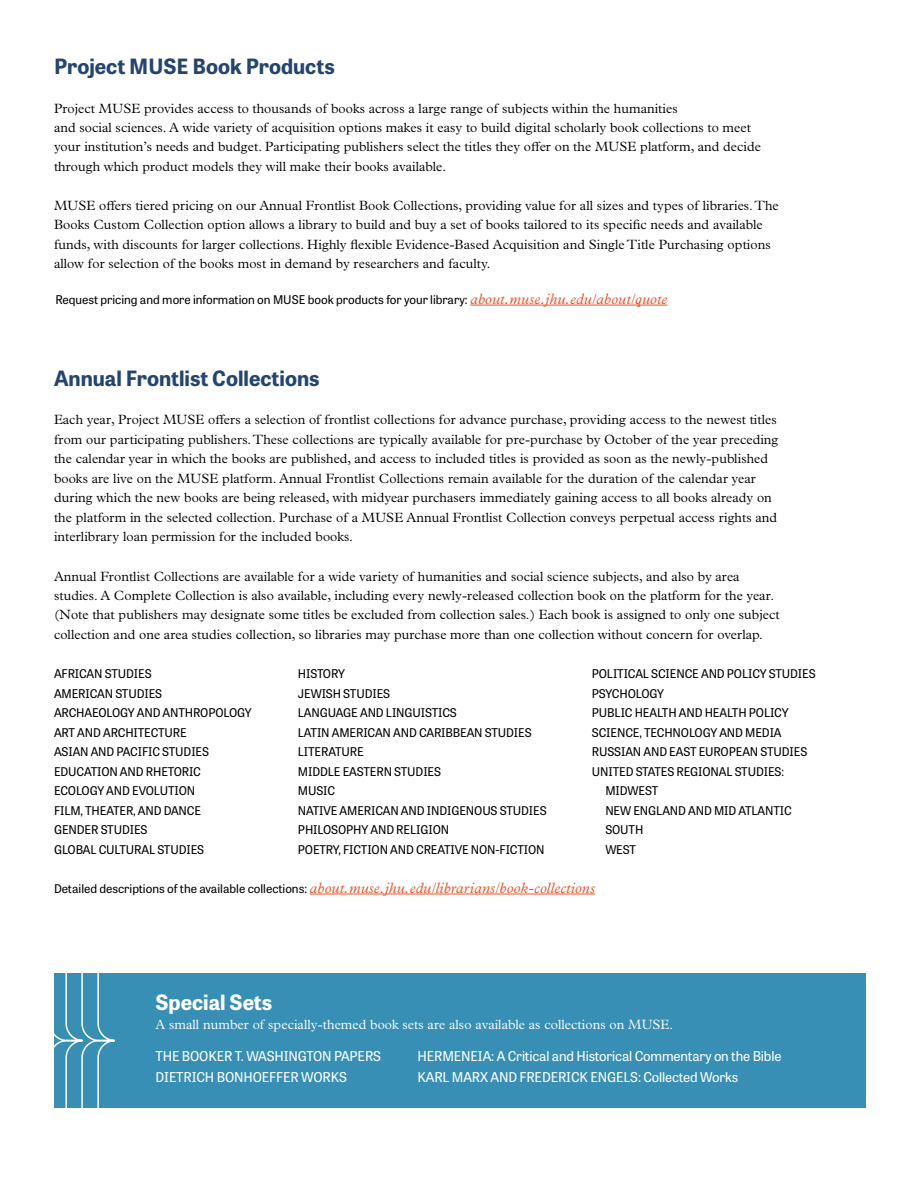
<style>
.page{position:relative;width:918px;height:1188px;background:#fff}
.page>*{position:absolute;margin:0;border:0;box-sizing:border-box;transform-origin:0 0}
.t1{font:700 21px "Tablet Gothic";color:#244570}
.t2{font:700 21px "Tablet Gothic";color:#fff}
.t3{font:300 13.5px/19.5px "Plantin MT Pro";letter-spacing:.005em;color:#000}
.t4{font:13.5px/21px "Tablet Gothic";letter-spacing:-.01em;color:#fff}
.t5{font:300 13.5px "Plantin MT Pro";letter-spacing:.005em;color:#fff}
.t6{font:12px/19.5px "Tablet Gothic";letter-spacing:-.01em;color:#000}
.s1{font-family:"Plantin MT Pro";font-style:italic;font-size:15px;color:#e8572e}
</style>
<div class="page">
<div style="left:54px;top:973px;width:811px;height:135px;background:#388fb5"></div>
<hr style="left:470px;top:305px;width:197px;height:1px;background:#e8572e">
<hr style="left:310px;top:894px;width:285px;height:1px;background:#e8572e">
<svg style="left:54px;top:973px;width:61px;height:135px"></svg>
<h1 class="t1" style="left:54px;top:51px;width:282px">Project MUSE Book Products</h1>
<p class="t3" style="left:54px;top:98px;width:708px">Project MUSE provides access to thousands of books across a large range of subjects within the humanities<br>and social sciences. A wide variety of acquisition options makes it easy to build digital scholarly book collections to meet your institution’s needs and budget. Participating publishers select the titles they offer on the MUSE platform, and decide through which product models they will make their books available.</p>
<p class="t3" style="left:54px;top:196px;width:726px">MUSE offers tiered pricing on our Annual Frontlist Book Collections, providing value for all sizes and types of libraries. The Books Custom Collection option allows a library to build and buy a set of books tailored to its specific needs and available funds, with discounts for larger collections. Highly flexible Evidence-Based Acquisition and Single Title Purchasing options allow for selection of the books most in demand by researchers and faculty.</p>
<p class="t6" style="left:55px;top:289px;width:614px">Request pricing and more information on MUSE book products for your library: <span class="s1">about.muse.jhu.edu/about/quote</span></p>
<h1 class="t1" style="left:54px;top:363px;width:267px">Annual Frontlist Collections</h1>
<p class="t3" style="left:54px;top:410px;width:726px">Each year, Project MUSE offers a selection of frontlist collections for advance purchase, providing access to the newest titles from our participating publishers. These collections are typically available for pre-purchase by October of the year preceding the calendar year in which the books are published, and access to included titles is provided as soon as the newly-published books are live on the MUSE platform. Annual Frontlist Collections remain available for the duration of the calendar year during which the new books are being released, with midyear purchasers immediately gaining access to all books already on the platform in the selected collection. Purchase of a MUSE Annual Frontlist Collection conveys perpetual access rights and interlibrary loan permission for the included books.</p>
<p class="t3" style="left:54px;top:566px;width:727px">Annual Frontlist Collections are available for a wide variety of humanities and social science subjects, and also by area studies. A Complete Collection is also available, including every newly-released collection book on the platform for the year. (Note that publishers may designate some titles be excluded from collection sales.) Each book is assigned to only one subject collection and one area studies collection, so libraries may purchase more than one collection without concern for overlap.</p>
<p class="t6" style="left:54px;top:663px;width:199px">AFRICAN STUDIES<br>AMERICAN STUDIES<br>ARCHAEOLOGY AND ANTHROPOLOGY<br>ART AND ARCHITECTURE<br>ASIAN AND PACIFIC STUDIES<br>EDUCATION AND RHETORIC<br>ECOLOGY AND EVOLUTION<br>FILM, THEATER, AND DANCE<br>GENDER STUDIES<br>GLOBAL CULTURAL STUDIES</p>
<p class="t6" style="left:298px;top:663px;width:250px">HISTORY<br>JEWISH STUDIES<br>LANGUAGE AND LINGUISTICS<br>LATIN AMERICAN AND CARIBBEAN STUDIES<br>LITERATURE<br>MIDDLE EASTERN STUDIES<br>MUSIC<br>NATIVE AMERICAN AND INDIGENOUS STUDIES<br>PHILOSOPHY AND RELIGION<br>POETRY, FICTION AND CREATIVE NON-FICTION</p>
<p class="t6" style="left:592px;top:663px;width:225px">POLITICAL SCIENCE AND POLICY STUDIES</p>
<p class="t6" style="left:592px;top:683px;width:74px">PSYCHOLOGY</p>
<p class="t6" style="left:592px;top:702px;width:198px">PUBLIC HEALTH AND HEALTH POLICY</p>
<p class="t6" style="left:592px;top:722px;width:191px">SCIENCE, TECHNOLOGY AND MEDIA</p>
<p class="t6" style="left:592px;top:741px;width:217px">RUSSIAN AND EAST EUROPEAN STUDIES</p>
<p class="t6" style="left:592px;top:761px;width:194px">UNITED STATES REGIONAL STUDIES:</p>
<p class="t6" style="left:605px;top:780px;width:54px">MIDWEST</p>
<p class="t6" style="left:605px;top:800px;width:188px">NEW ENGLAND AND MID ATLANTIC</p>
<p class="t6" style="left:605px;top:819px;width:40px">SOUTH</p>
<p class="t6" style="left:605px;top:839px;width:32px">WEST</p>
<p class="t6" style="left:54px;top:878px;width:543px">Detailed descriptions of the available collections: <span class="s1">about.muse.jhu.edu/librarians/book-collections</span></p>
<h1 class="t2" style="left:156px;top:987px;width:118px">Special Sets</h1>
<p class="t5" style="left:156px;top:1017px;width:519px">A small number of specially-themed book sets are also available as collections on MUSE.</p>
<p class="t4" style="left:156px;top:1045px;width:227px">THE BOOKER T. WASHINGTON PAPERS<br>DIETRICH BONHOEFFER WORKS</p>
<p class="t4" style="left:418px;top:1045px;width:365px">HERMENEIA: A Critical and Historical Commentary on the Bible<br>KARL MARX AND FREDERICK ENGELS: Collected Works</p>
</div>
